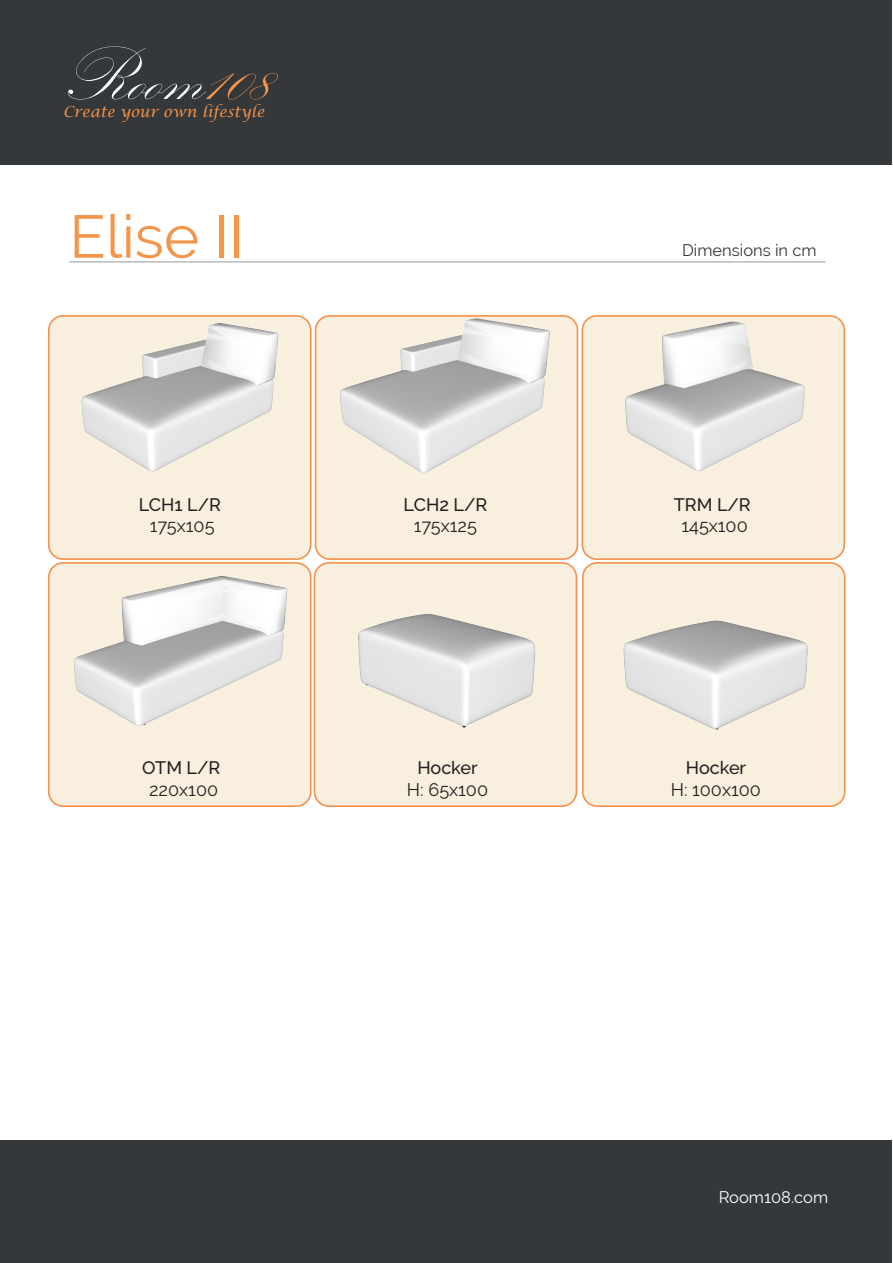
<style>
.page{position:relative;width:893px;height:1263px;background:#fff}
.page>*{position:absolute;margin:0;border:0;box-sizing:border-box;transform-origin:0 0}
.t1{font:77.4px "Kunstler Script";color:#fff}
.t2{font:60px "Raleway";color:#f69449}
.t3{font:18px "Raleway";color:#231f20}
.t4{font:500 18px "Raleway";color:#231f20}
.t5{font:16.5px "Raleway";color:#35393b}
.t6{font:16.5px "Raleway";color:#fff}
.t7{font:italic 15px "Lucida Calligraphy";color:#f49249}
.s1{color:#f69349}
</style>
<div class="page">
<div style="left:0;top:0;width:892px;height:164px;background:#35383b"></div>
<div style="left:0;top:1140px;width:892px;height:123px;background:#35383b"></div>
<hr style="left:69px;top:261px;width:757px;height:1px;background:#959798">
<div style="left:49px;top:316px;width:262px;height:243px;background:#f9efde;border-radius:14px"></div>
<div style="left:48px;top:315px;width:264px;height:245px;border:2px solid #f69351;border-radius:14px"></div>
<div style="left:582px;top:316px;width:262px;height:243px;background:#f9efde;border-radius:14px"></div>
<div style="left:581px;top:315px;width:264px;height:245px;border:2px solid #f69351;border-radius:14px"></div>
<div style="left:49px;top:563px;width:262px;height:243px;background:#f9efde;border-radius:14px"></div>
<div style="left:48px;top:562px;width:264px;height:245px;border:2px solid #f69351;border-radius:14px"></div>
<div style="left:314px;top:563px;width:262px;height:243px;background:#f9efde;border-radius:14px"></div>
<div style="left:314px;top:562px;width:263px;height:245px;border:2px solid #f69351;border-radius:14px"></div>
<div style="left:316px;top:316px;width:261px;height:243px;background:#f9efde;border-radius:14px"></div>
<div style="left:315px;top:315px;width:263px;height:245px;border:2px solid #f69351;border-radius:14px"></div>
<img style="left:333px;top:315px;width:225px;height:158px">
<img style="left:622px;top:315px;width:184px;height:156px">
<img style="left:74px;top:575px;width:214px;height:151px">
<img style="left:358px;top:614px;width:178px;height:114px">
<img style="left:76px;top:316px;width:208px;height:156px">
<div style="left:583px;top:563px;width:262px;height:243px;background:#f9efde;border-radius:14px"></div>
<div style="left:582px;top:562px;width:263px;height:245px;border:2px solid #f69351;border-radius:14px"></div>
<img style="left:624px;top:620px;width:184px;height:110px">
<h1 class="t1" style="left:58px;top:35px;width:212px">Room<span class="s1">108</span></h1>
<p class="t7" style="left:63px;top:103px;width:203px">Create your own lifestyle</p>
<p class="t2" style="left:69px;top:202px;width:177px">Elise II</p>
<p class="t4" style="left:139px;top:494px;width:84px">LCH1 L/R</p>
<p class="t3" style="left:150px;top:516px;width:66px">175x105</p>
<p class="t4" style="left:142px;top:757px;width:80px">OTM L/R</p>
<p class="t3" style="left:149px;top:779px;width:71px">220x100</p>
<p class="t4" style="left:404px;top:494px;width:85px">LCH2 L/R</p>
<p class="t3" style="left:414px;top:516px;width:65px">175x125</p>
<p class="t4" style="left:417px;top:757px;width:62px">Hocker</p>
<p class="t3" style="left:407px;top:779px;width:83px">H: 65x100</p>
<p class="t5" style="left:682px;top:241px;width:136px">Dimensions in cm</p>
<p class="t4" style="left:674px;top:494px;width:78px">TRM L/R</p>
<p class="t3" style="left:681px;top:516px;width:68px">145x100</p>
<p class="t4" style="left:686px;top:757px;width:62px">Hocker</p>
<p class="t3" style="left:671px;top:779px;width:92px">H: 100x100</p>
<p class="t6" style="left:719px;top:1188px;width:111px">Room108.com</p>
</div>
